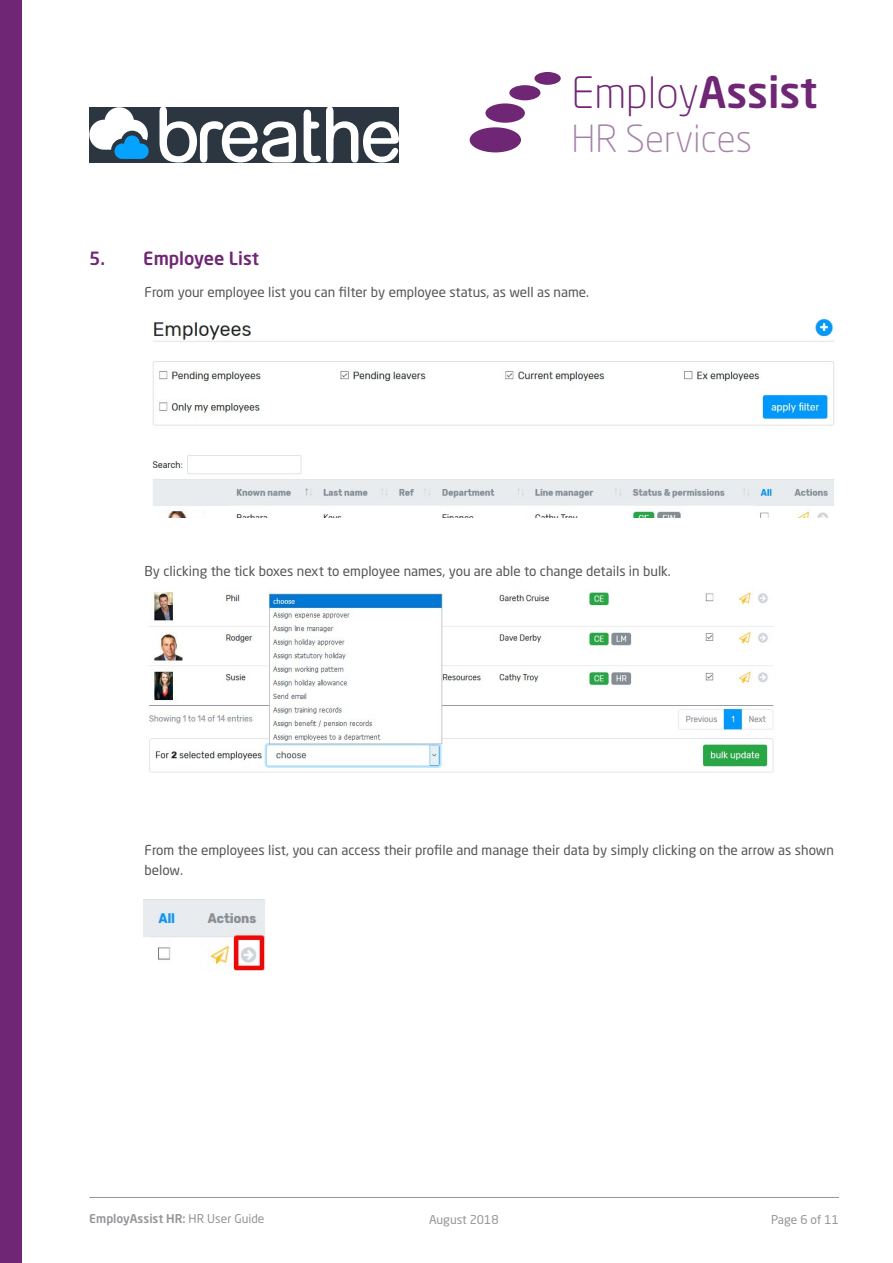
<style>
.page{position:relative;width:893px;height:1263px;background:#fff}
.page>*{position:absolute;margin:0;border:0;box-sizing:border-box;transform-origin:0 0}
.t1{font:300 42.75px "Neo Sans Std";color:#6f2674}
.t2{font:300 36.9px "Neo Sans Std";color:#a682a9}
.t3{font:500 18px "Neo Sans Std";color:#6f2674}
.t4{font:13.5px/19.5px "Neo Sans Std";color:#545755}
.t5{font:500 12px "Neo Sans Std";color:#939598}
.t6{font:12px "Neo Sans Std";color:#939598}
.s1{font-weight:500}
.s2{font-weight:400}
</style>
<div class="page">
<hr style="left:89px;top:1197px;width:750px;height:1px;background:#939598">
<div style="left:0;top:0;width:21px;height:1263px;background:#6f2674"></div>
<div style="left:470px;top:127px;width:51px;height:25px;background:#6f2674;border-radius:50%"></div>
<div style="left:509px;top:85px;width:31px;height:15px;background:#6f2674;border-radius:50%"></div>
<div style="left:485px;top:103px;width:40px;height:20px;background:#6f2674;border-radius:50%"></div>
<div style="left:534px;top:72px;width:27px;height:13px;background:#6f2674;border-radius:50%"></div>
<svg style="left:89px;top:107px;width:310px;height:56px"></svg>
<img style="left:152px;top:318px;width:682px;height:199px">
<img style="left:149px;top:591px;width:625px;height:182px">
<img style="left:144px;top:899px;width:121px;height:72px">
<h1 class="t1" style="left:572px;top:67px;width:247px">Employ<span class="s1">Assist</span></h1>
<h2 class="t2" style="left:572px;top:117px;width:182px">HR Services</h2>
<h3 class="t3" style="left:89px;top:247px;width:171px">5. Employee List</h3>
<p class="t4" style="left:145px;top:282px;width:446px">From your employee list you can filter by employee status, as well as name.</p>
<p class="t4" style="left:145px;top:561px;width:528px">By clicking the tick boxes next to employee names, you are able to change details in bulk.</p>
<p class="t4" style="left:145px;top:840px;width:691px">From the employees list, you can access their profile and manage their data by simply clicking on the arrow as shown below.</p>
<p class="t5" style="left:89px;top:1211px;width:177px">EmployAssist HR: <span class="s2">HR User Guide</span></p>
<p class="t6" style="left:429px;top:1212px;width:71px">August 2018</p>
<p class="t6" style="left:771px;top:1212px;width:69px">Page 6 of 11</p>
</div>
